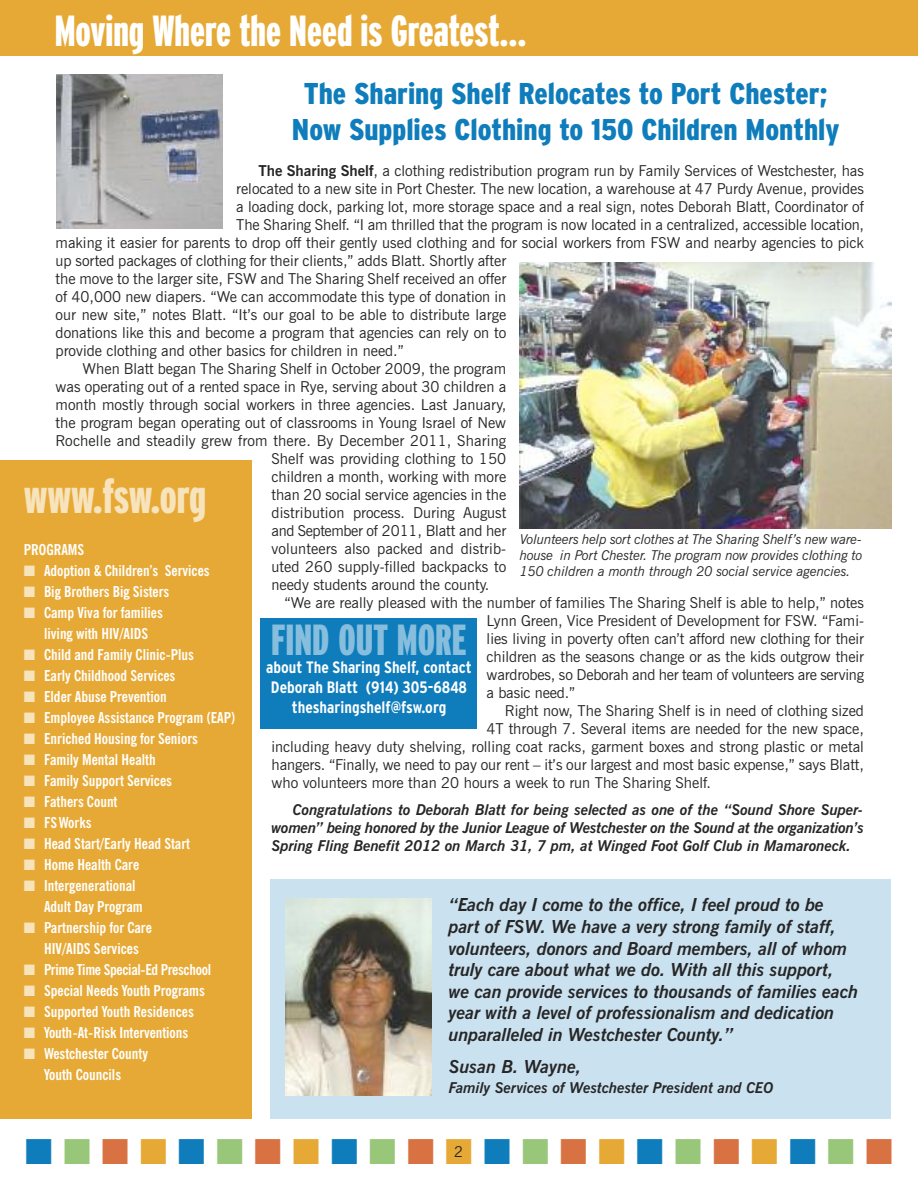
<style>
.page{position:relative;width:918px;height:1188px;background:#fff}
.page>*{position:absolute;margin:0;border:0;box-sizing:border-box;transform-origin:0 0}
.t1{font:900 extra-condensed 48px "Interstate";color:#f7e3bc}
.t2{font:900 extra-condensed 43.5px "Interstate";color:#fff}
.t3{font:900 extra-condensed 43.5px "Interstate";color:#87bedd}
.t4{font:36px "Zapf Dingbats";color:#0f7dbb}
.t5{font:900 condensed 30px/36px "Interstate";color:#0f7dbb;text-align:center}
.t6{font:italic 700 18px/21.6px "News Gothic BT";letter-spacing:-.005em;color:#272627}
.t7{font:700 condensed 16.5px/19.8px "Interstate";color:#fff;text-align:center}
.t8{font:15px "News Gothic BT";color:#272627}
.t9{font:700 condensed 15px/21px "News Gothic BT";color:#fff;text-align:center}
.t10{font:italic 700 15px/18px "News Gothic BT";color:#272627;text-align:justify}
.t11{font:700 condensed 15px "News Gothic BT";letter-spacing:-.02em;color:#fff}
.t12{font:italic 13.5px/16.2px "News Gothic BT";letter-spacing:-.01em;color:#272627;text-align:justify}
.s1{font-weight:700}
.s2{color:#f7e3bc}
.s3{color:#99c779}
.s4{color:#d87242}
.s5{color:#e7a935}
</style>
<div class="page">
<div style="left:270px;top:879px;width:621px;height:240px;background:#cae2f0"></div>
<img style="left:286px;top:898px;width:146px;height:197px">
<img style="left:520px;top:262px;width:371px;height:266px">
<div style="left:0;top:0;width:918px;height:56px;background:#e7a935"></div>
<div style="left:0;top:461px;width:252px;height:658px;background:#e7a935"></div>
<img style="left:56px;top:74px;width:167px;height:154px">
<div style="left:260px;top:618px;width:216px;height:111px;background:#0f7dbb"></div>
<h2 class="t2" style="left:55px;top:5px;width:473px">Moving Where the Need is Greatest...</h2>
<h3 class="t5" style="left:292px;top:76px;width:549px">The Sharing Shelf Relocates to Port Chester;<br>Now Supplies Clothing to 150 Children Monthly</h3>
<p class="t8" style="left:258px;top:165px;width:607px"><span class="s1">The Sharing Shelf</span>, a clothing redistribution program run by Family Services of Westchester, has</p>
<p class="t8" style="left:236px;top:183px;width:629px">relocated to a new site in Port Chester. The new location, a warehouse at 47 Purdy Avenue, provides</p>
<p class="t8" style="left:236px;top:201px;width:629px">a loading dock, parking lot, more storage space and a real sign, notes Deborah Blatt, Coordinator of</p>
<p class="t8" style="left:236px;top:219px;width:629px">The Sharing Shelf. “I am thrilled that the program is now located in a centralized, accessible location,</p>
<p class="t8" style="left:56px;top:237px;width:810px">making it easier for parents to drop off their gently used clothing and for social workers from FSW and nearby agencies to pick</p>
<p class="t8" style="left:56px;top:255px;width:452px">up sorted packages of clothing for their clients,” adds Blatt. Shortly after</p>
<p class="t8" style="left:56px;top:273px;width:452px">the move to the larger site, FSW and The Sharing Shelf received an offer</p>
<p class="t8" style="left:56px;top:291px;width:452px">of 40,000 new diapers. “We can accommodate this type of donation in</p>
<p class="t8" style="left:56px;top:309px;width:452px">our new site,” notes Blatt. “It’s our goal to be able to distribute large</p>
<p class="t8" style="left:56px;top:327px;width:452px">donations like this and become a program that agencies can rely on to</p>
<p class="t8" style="left:56px;top:345px;width:350px">provide clothing and other basics for children in need.”</p>
<p class="t8" style="left:83px;top:363px;width:425px">When Blatt began The Sharing Shelf in October 2009, the program</p>
<p class="t8" style="left:56px;top:381px;width:452px">was operating out of a rented space in Rye, serving about 30 children a</p>
<p class="t8" style="left:56px;top:399px;width:452px">month mostly through social workers in three agencies. Last January,</p>
<p class="t8" style="left:56px;top:417px;width:452px">the program began operating out of classrooms in Young Israel of New</p>
<p class="t8" style="left:56px;top:435px;width:452px">Rochelle and steadily grew from there. By December 2011, Sharing</p>
<p class="t8" style="left:272px;top:453px;width:236px">Shelf was providing clothing to 150</p>
<p class="t8" style="left:272px;top:471px;width:236px">children a month, working with more</p>
<p class="t8" style="left:272px;top:489px;width:236px">than 20 social service agencies in the</p>
<p class="t8" style="left:272px;top:507px;width:236px">distribution process. During August</p>
<p class="t8" style="left:272px;top:525px;width:236px">and September of 2011, Blatt and her</p>
<p class="t8" style="left:272px;top:543px;width:236px">volunteers also packed and distrib-</p>
<p class="t8" style="left:272px;top:561px;width:236px">uted 260 supply-filled backpacks to</p>
<p class="t8" style="left:272px;top:579px;width:219px">needy students around the county.</p>
<p class="t8" style="left:285px;top:597px;width:581px">“We are really pleased with the number of families The Sharing Shelf is able to help,” notes</p>
<p class="t8" style="left:487px;top:615px;width:379px">Lynn Green, Vice President of Development for FSW. “Fami-</p>
<p class="t8" style="left:487px;top:633px;width:379px">lies living in poverty often can’t afford new clothing for their</p>
<p class="t8" style="left:487px;top:651px;width:379px">children as the seasons change or as the kids outgrow their</p>
<p class="t8" style="left:487px;top:669px;width:379px">wardrobes, so Deborah and her team of volunteers are serving</p>
<p class="t8" style="left:487px;top:687px;width:90px">a basic need.”</p>
<p class="t8" style="left:505px;top:705px;width:361px">Right now, The Sharing Shelf is in need of clothing sized</p>
<p class="t8" style="left:487px;top:723px;width:379px">4T through 7. Several items are needed for the new space,</p>
<p class="t8" style="left:272px;top:741px;width:594px">including heavy duty shelving, rolling coat racks, garment boxes and strong plastic or metal</p>
<p class="t8" style="left:272px;top:759px;width:594px">hangers. “Finally, we need to pay our rent – it’s our largest and most basic expense,” says Blatt,</p>
<p class="t8" style="left:272px;top:777px;width:441px">who volunteers more than 20 hours a week to run The Sharing Shelf.</p>
<p class="t10" style="left:271px;top:802px;width:594px;text-indent:21px">Congratulations to Deborah Blatt for being selected as one of the “Sound Shore Super&shy;women” being honored by the Junior League of Westchester on the Sound at the organization’s Spring Fling Benefit 2012 on March 31, 7 pm, at Winged Foot Golf Club in Mamaroneck.</p>
<h1 class="t1" style="left:24px;top:468px;width:184px">www.fsw.org</h1>
<p class="t9" style="left:24px;top:540px;width:62px">PROGRAMS</p>
<p class="t9" style="left:24px;top:561px;width:187px"><span class="s2">■</span> Adoption &amp; Children’s Services</p>
<p class="t9" style="left:24px;top:582px;width:147px"><span class="s2">■</span> Big Brothers Big Sisters</p>
<p class="t9" style="left:24px;top:603px;width:141px"><span class="s2">■</span> Camp Viva for families living with HIV/AIDS</p>
<p class="t9" style="left:24px;top:645px;width:172px"><span class="s2">■</span> Child and Family Clinic-Plus</p>
<p class="t9" style="left:24px;top:666px;width:153px"><span class="s2">■</span> Early Childhood Services</p>
<p class="t9" style="left:24px;top:687px;width:144px"><span class="s2">■</span> Elder Abuse Prevention</p>
<p class="t9" style="left:24px;top:708px;width:213px"><span class="s2">■</span> Employee Assistance Program (EAP)</p>
<p class="t9" style="left:24px;top:729px;width:176px"><span class="s2">■</span> Enriched Housing for Seniors</p>
<p class="t9" style="left:24px;top:750px;width:133px"><span class="s2">■</span> Family Mental Health</p>
<p class="t9" style="left:24px;top:771px;width:150px"><span class="s2">■</span> Family Support Services</p>
<p class="t9" style="left:24px;top:792px;width:95px"><span class="s2">■</span> Fathers Count</p>
<p class="t9" style="left:24px;top:813px;width:69px"><span class="s2">■</span> FSWorks</p>
<p class="t9" style="left:24px;top:834px;width:168px"><span class="s2">■</span> Head Start/Early Head Start</p>
<p class="t9" style="left:24px;top:855px;width:117px"><span class="s2">■</span> Home Health Care</p>
<p class="t9" style="left:44px;top:876px;width:100px;text-align:left;text-indent:-20px"><span class="s2">■</span> Intergenerational<br>Adult Day Program</p>
<p class="t9" style="left:24px;top:918px;width:130px"><span class="s2">■</span> Partnership for Care<br>HIV/AIDS Services</p>
<p class="t11" style="left:24px;top:964px;width:189px"><span class="s2">■</span> Prime Time Special-Ed Preschool</p>
<p class="t9" style="left:24px;top:981px;width:183px"><span class="s2">■</span> Special Needs Youth Programs</p>
<p class="t9" style="left:24px;top:1002px;width:171px"><span class="s2">■</span> Supported Youth Residences</p>
<p class="t9" style="left:24px;top:1023px;width:166px"><span class="s2">■</span> Youth-At-Risk Interventions</p>
<p class="t9" style="left:24px;top:1044px;width:126px"><span class="s2">■</span> Westchester County<br>Youth Councils</p>
<p class="t12" style="left:520px;top:532px;width:344px">Volunteers help sort clothes at The Sharing Shelf’s new ware&shy;house in Port Chester. The program now provides clothing to 150 children a month through 20 social service agencies.</p>
<h2 class="t3" style="left:271px;top:614px;width:197px">FIND OUT MORE</h2>
<p class="t7" style="left:266px;top:658px;width:207px">about The Sharing Shelf, contact<br>Deborah Blatt (914) 305-6848 thesharingshelf@fsw.org</p>
<p class="t6" style="left:449px;top:896px;width:411px">“Each day I come to the office, I feel proud to be part of FSW. We have a very strong family of staff, volunteers, donors and Board members, all of whom truly care about what we do. With all this support, we can provide services to thousands of families each year with a level of professionalism and dedication unparalleled in Westchester County.”</p>
<p class="t6" style="left:449px;top:1058px;width:134px">Susan B. Wayne,</p>
<p class="t10" style="left:449px;top:1080px;width:326px">Family Services of Westchester President and CEO</p>
<h3 class="t4" style="left:25px;top:1130px;width:869px">■<span class="s3">■</span><span class="s4">■</span><span class="s5">■</span>■<span class="s3">■</span><span class="s4">■</span><span class="s5">■</span>■<span class="s3">■</span><span class="s4">■</span><span class="s5">■</span>■<span class="s3">■</span><span class="s4">■</span><span class="s5">■</span>■<span class="s3">■</span><span class="s4">■</span><span class="s5">■</span>■<span class="s3">■</span><span class="s4">■</span></h3>
<p class="t8" style="left:454px;top:1146px;width:11px">2</p>
</div>
